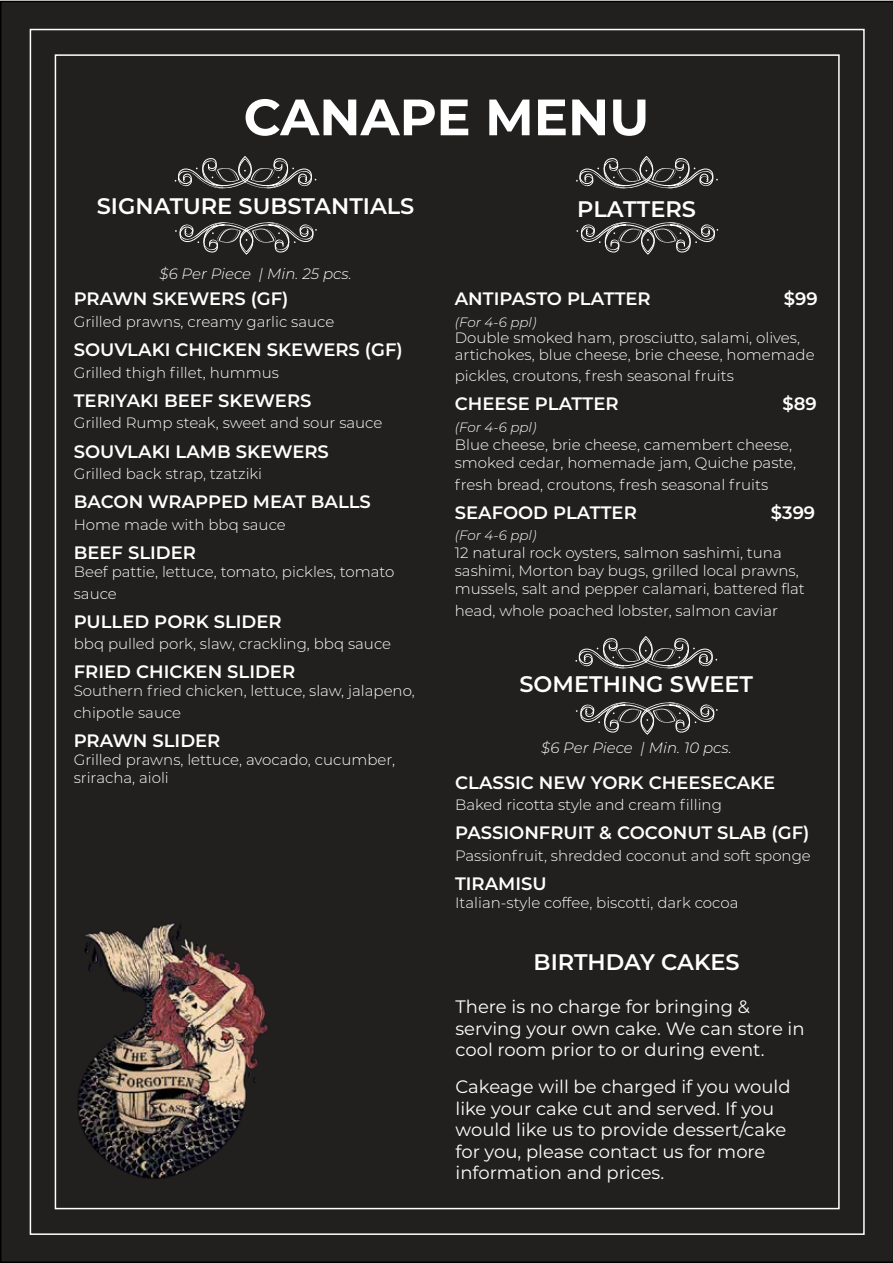
<style>
.page{position:relative;width:893px;height:1263px;background:#fff}
.page>*{position:absolute;margin:0;border:0;box-sizing:border-box;transform-origin:0 0}
.t1{font:700 51px "Montserrat";color:#fff}
.t2{font:600 22.5px "Montserrat";color:#fff}
.t3{font:600 18px "Montserrat";color:#fff}
.t4{font:18px/21.6px "Montserrat";color:#fff}
.t5{font:300 15px/18px "Montserrat";color:#fff}
.t6{font:italic 300 15px "Montserrat";color:#fff}
.t7{font:italic 300 13.5px "Montserrat";color:#fff}
</style>
<div class="page">
<div style="left:0;top:1px;width:893px;height:1262px;background:#221f1f"></div>
<img style="left:73px;top:918px;width:200px;height:267px">
<svg style="left:174px;top:157px;width:142px;height:35px;background:#444242"></svg>
<svg style="left:175px;top:219px;width:142px;height:35px;background:#444242"></svg>
<svg style="left:576px;top:157px;width:142px;height:35px;background:#444242"></svg>
<svg style="left:576px;top:219px;width:143px;height:35px;background:#444242"></svg>
<svg style="left:575px;top:637px;width:142px;height:35px;background:#444242"></svg>
<svg style="left:576px;top:699px;width:142px;height:35px;background:#444242"></svg>
<h1 class="t1" style="left:244px;top:80px;width:407px">CANAPE MENU</h1>
<h2 class="t2" style="left:97px;top:190px;width:319px">SIGNATURE SUBSTANTIALS</h2>
<p class="t6" style="left:160px;top:263px;width:194px">$6 Per Piece | Min. 25 pcs.</p>
<p class="t3" style="left:74px;top:286px;width:216px">PRAWN SKEWERS (GF)</p>
<p class="t5" style="left:74px;top:312px;width:262px">Grilled prawns, creamy garlic sauce</p>
<p class="t3" style="left:74px;top:337px;width:330px">SOUVLAKI CHICKEN SKEWERS (GF)</p>
<p class="t5" style="left:74px;top:363px;width:207px">Grilled thigh fillet, hummus</p>
<p class="t3" style="left:74px;top:388px;width:239px">TERIYAKI BEEF SKEWERS</p>
<p class="t5" style="left:74px;top:414px;width:310px">Grilled Rump steak, sweet and sour sauce</p>
<p class="t3" style="left:74px;top:438px;width:257px">SOUVLAKI LAMB SKEWERS</p>
<p class="t5" style="left:74px;top:464px;width:190px">Grilled back strap, tzatziki</p>
<p class="t3" style="left:74px;top:489px;width:299px">BACON WRAPPED MEAT BALLS</p>
<p class="t5" style="left:74px;top:515px;width:214px">Home made with bbq sauce</p>
<p class="t3" style="left:74px;top:540px;width:124px">BEEF SLIDER</p>
<p class="t5" style="left:74px;top:560px;width:322px;line-height:21.6px">Beef pattie, lettuce, tomato, pickles, tomato sauce</p>
<p class="t3" style="left:74px;top:608px;width:209px">PULLED PORK SLIDER</p>
<p class="t5" style="left:74px;top:634px;width:319px">bbq pulled pork, slaw, crackling, bbq sauce</p>
<p class="t3" style="left:74px;top:659px;width:223px">FRIED CHICKEN SLIDER</p>
<p class="t5" style="left:74px;top:680px;width:342px;line-height:21.6px">Southern fried chicken, lettuce, slaw, jalapeno, chipotle sauce</p>
<p class="t3" style="left:74px;top:728px;width:148px">PRAWN SLIDER</p>
<p class="t5" style="left:74px;top:750px;width:323px">Grilled prawns, lettuce, avocado, cucumber, sriracha, aioli</p>
<h2 class="t2" style="left:577px;top:193px;width:120px">PLATTERS</h2>
<p class="t3" style="left:455px;top:286px;width:197px">ANTIPASTO PLATTER</p>
<p class="t3" style="left:784px;top:286px;width:35px">$99</p>
<p class="t7" style="left:455px;top:313px;width:83px">(For 4-6 ppl)</p>
<p class="t5" style="left:455px;top:329px;width:361px;line-height:16.5px">Double smoked ham, prosciutto, salami, olives, artichokes, blue cheese, brie cheese, homemade</p>
<p class="t5" style="left:455px;top:366px;width:281px">pickles, croutons, fresh seasonal fruits</p>
<p class="t3" style="left:455px;top:391px;width:165px">CHEESE PLATTER</p>
<p class="t3" style="left:783px;top:391px;width:36px">$89</p>
<p class="t7" style="left:455px;top:418px;width:83px">(For 4-6 ppl)</p>
<p class="t5" style="left:455px;top:435px;width:343px">Blue cheese, brie cheese, camembert cheese, smoked cedar, homemade jam, Quiche paste,</p>
<p class="t5" style="left:455px;top:475px;width:315px">fresh bread, croutons, fresh seasonal fruits</p>
<p class="t3" style="left:455px;top:500px;width:184px">SEAFOOD PLATTER</p>
<p class="t3" style="left:771px;top:500px;width:46px">$399</p>
<p class="t7" style="left:455px;top:526px;width:83px">(For 4-6 ppl)</p>
<p class="t5" style="left:455px;top:543px;width:352px">12 natural rock oysters, salmon sashimi, tuna sashimi, Morton bay bugs, grilled local prawns, mussels, salt and pepper calamari, battered flat</p>
<p class="t5" style="left:455px;top:601px;width:325px">head, whole poached lobster, salmon caviar</p>
<h2 class="t2" style="left:519px;top:668px;width:235px">SOMETHING SWEET</h2>
<p class="t6" style="left:541px;top:737px;width:192px">$6 Per Piece | Min. 10 pcs.</p>
<p class="t3" style="left:455px;top:769px;width:322px">CLASSIC NEW YORK CHEESECAKE</p>
<p class="t5" style="left:455px;top:795px;width:268px">Baked ricotta style and cream filling</p>
<p class="t3" style="left:455px;top:820px;width:356px">PASSIONFRUIT &amp; COCONUT SLAB (GF)</p>
<p class="t5" style="left:455px;top:846px;width:357px">Passionfruit, shredded coconut and soft sponge</p>
<p class="t3" style="left:455px;top:871px;width:93px">TIRAMISU</p>
<p class="t5" style="left:455px;top:893px;width:285px">Italian-style coffee, biscotti, dark cocoa</p>
<h2 class="t2" style="left:534px;top:946px;width:208px">BIRTHDAY CAKES</h2>
<p class="t4" style="left:455px;top:995px;width:351px">There is no charge for bringing &amp; serving your own cake. We can store in cool room prior to or during event.</p>
<p class="t4" style="left:455px;top:1075px;width:337px">Cakeage will be charged if you would like your cake cut and served. If you would like us to provide dessert/cake for you, please contact us for more information and prices.</p>
</div>
